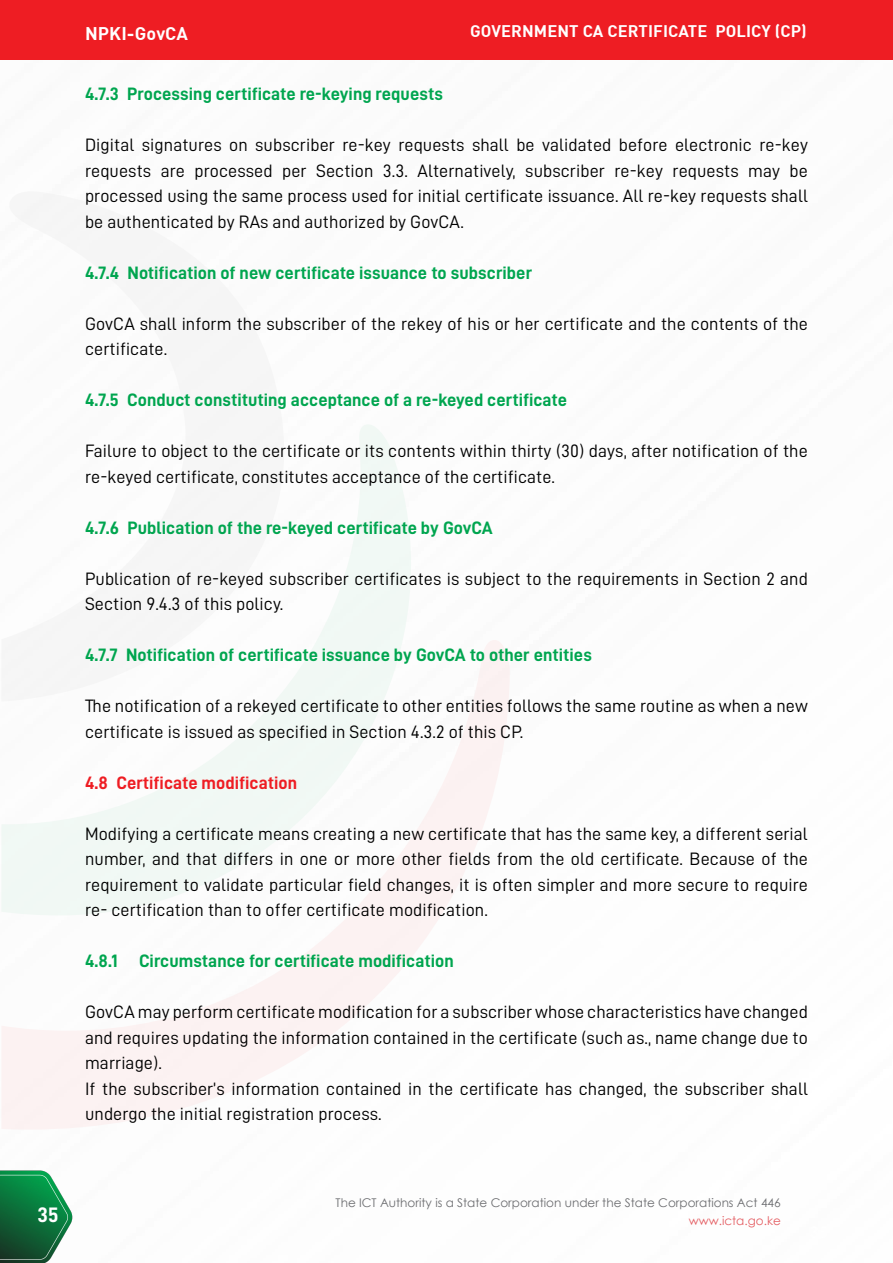
<style>
.page{position:relative;width:893px;height:1263px;background:#fff}
.page>*{position:absolute;margin:0;border:0;box-sizing:border-box;transform-origin:0 0}
.t1{font:21px "D DIN Bold";color:#fff}
.t2{font:18px/25.5px "D DIN";letter-spacing:.005em;color:#000}
.t3{font:18px "D DIN Bold";letter-spacing:.005em;color:#00a54f}
.t4{font:18px "D DIN Bold";letter-spacing:.005em;color:#ee1d23}
.t5{font:18px "DIN Bold";letter-spacing:.005em;color:#fff}
.t6{font:700 16.5px "DIN";letter-spacing:.005em;color:#fff}
.t7{font:12px "Century Gothic";color:#6c6d70}
.t8{font:12px "Century Gothic";color:#d9181f}
</style>
<div class="page">
<svg style="left:317px;top:425px;width:94px;height:215px;fill:#f1f9f5"></svg>
<svg style="left:1px;top:640px;width:509px;height:489px"></svg>
<svg style="left:1px;top:194px;width:296px;height:507px"></svg>
<div style="left:0;top:0;width:893px;height:60px;background:#ee1d23"></div>
<img style="left:0;top:1170px;width:73px;height:93px">
<p class="t5" style="left:85px;top:21px;width:104px">NPKI-GovCA</p>
<p class="t6" style="left:470px;top:21px;width:338px">GOVERNMENT CA CERTIFICATE POLICY (CP)</p>
<p class="t3" style="left:85px;top:84px;width:359px">4.7.3 Processing certificate re-keying requests</p>
<p class="t2" style="left:85px;top:132px;width:724px;text-align:justify">Digital signatures on subscriber re-key requests shall be validated before electronic re-key requests are processed per Section 3.3. Alternatively, subscriber re-key requests may be processed using the same process used for initial certificate issuance. All re-key requests shall be authenticated by RAs and authorized by GovCA.</p>
<p class="t3" style="left:85px;top:262px;width:449px">4.7.4 Notification of new certificate issuance to subscriber</p>
<p class="t2" style="left:85px;top:310px;width:724px">GovCA shall inform the subscriber of the rekey of his or her certificate and the contents of the certificate.</p>
<p class="t3" style="left:85px;top:390px;width:484px">4.7.5 Conduct constituting acceptance of a re-keyed certificate</p>
<p class="t2" style="left:85px;top:438px;width:724px">Failure to object to the certificate or its contents within thirty (30) days, after notification of the re-keyed certificate, constitutes acceptance of the certificate.</p>
<p class="t3" style="left:85px;top:517px;width:409px">4.7.6 Publication of the re-keyed certificate by GovCA</p>
<p class="t2" style="left:85px;top:565px;width:724px">Publication of re-keyed subscriber certificates is subject to the requirements in Section 2 and<br>Section 9.4.3 of this policy.</p>
<p class="t3" style="left:85px;top:645px;width:508px">4.7.7 Notification of certificate issuance by GovCA to other entities</p>
<p class="t2" style="left:85px;top:693px;width:724px">The notification of a rekeyed certificate to other entities follows the same routine as when a new certificate is issued as specified in Section 4.3.2 of this CP.</p>
<p class="t4" style="left:85px;top:772px;width:214px">4.8 Certificate modification</p>
<p class="t2" style="left:85px;top:820px;width:724px;text-align:justify">Modifying a certificate means creating a new certificate that has the same key, a different serial number, and that differs in one or more other fields from the old certificate. Because of the requirement to validate particular field changes, it is often simpler and more secure to require re- certification than to offer certificate modification.</p>
<p class="t3" style="left:85px;top:951px;width:370px">4.8.1 Circumstance for certificate modification</p>
<p class="t2" style="left:85px;top:999px;width:724px;text-align:justify">GovCA may perform certificate modification for a subscriber whose characteristics have changed and requires updating the information contained in the certificate (such as., name change due to marriage).</p>
<p class="t2" style="left:85px;top:1075px;width:724px">If the subscriber’s information contained in the certificate has changed, the subscriber shall undergo the initial registration process.</p>
<p class="t1" style="left:38px;top:1203px;width:23px">35</p>
<p class="t7" style="left:336px;top:1194px;width:447px">The ICT Authority is a State Corporation under the State Corporations Act 446</p>
<p class="t8" style="left:689px;top:1212px;width:94px">www.icta.go.ke</p>
</div>
